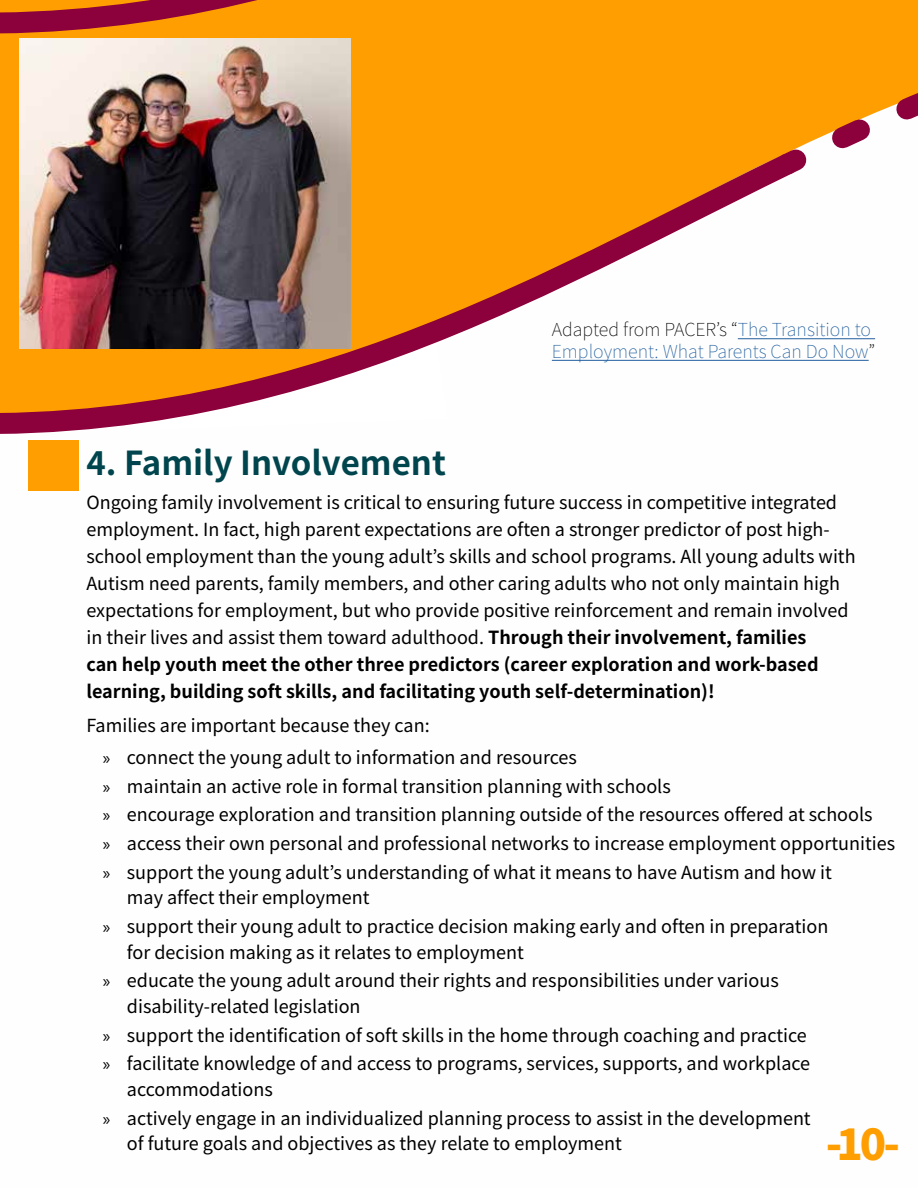
<style>
.page{position:relative;width:918px;height:1188px;background:#fff}
.page>*{position:absolute;margin:0;border:0;box-sizing:border-box;transform-origin:0 0}
.t1{font:900 43.5px "Noto Sans JP";color:#ff9e00}
.t2{font:700 33px "Noto Sans JP";color:#00454d}
.t3{font:18px/28.8px "Noto Sans JP";color:#000}
.t4{font:100 18px/21.6px "Noto Sans JP";color:#215e9e}
.s1{color:#000}
.s2{font-weight:700}
.s3{font-family:"Myriad Pro"}
</style>
<div class="page">
<svg style="left:0;top:84px;width:876px;height:277px;fill:#ff9e00"></svg>
<svg style="left:0;top:0;width:759px;height:84px;background:#f49007"></svg>
<svg style="left:759px;top:0;width:159px;height:192px"></svg>
<svg style="left:0;top:136px;width:815px;height:349px"></svg>
<img style="left:19px;top:39px;width:331px;height:309px">
<div style="left:29px;top:440px;width:50px;height:50px;background:#ff9e00"></div>
<p class="t4" style="left:552px;top:319px;width:325px"><span class="s1">Adapted from PACER’s “</span>The Transition to<br>Employment: What Parents Can Do Now<span class="s1">”</span></p>
<h2 class="t2" style="left:86px;top:444px;width:361px">4. Family Involvement</h2>
<p class="t3" style="left:86px;top:489px;width:771px;line-height:27px">Ongoing family involvement is critical to ensuring future success in competitive integrated employment. In fact, high parent expectations are often a stronger predictor of post high&shy;school employment than the young adult’s skills and school programs. All young adults with Autism need parents, family members, and other caring adults who not only maintain high expectations for employment, but who provide positive reinforcement and remain involved in their lives and assist them toward adulthood. <span class="s2">Through their involvement, families<br>can help youth meet the other three predictors (career exploration and work-based learning, building soft skills, and facilitating youth self-determination)!</span></p>
<p class="t3" style="left:103px;top:709px;width:476px;line-height:32.2px;text-indent:-17px">Families are important because they can:<br><span class="s3">»</span> connect the young adult to information and resources</p>
<p class="t3" style="left:103px;top:772px;width:794px"><span class="s3">»</span> maintain an active role in formal transition planning with schools<br><span class="s3">»</span> encourage exploration and transition planning outside of the resources offered at schools<br><span class="s3">»</span> access their own personal and professional networks to increase employment opportunities <span class="s3">»</span> support the young adult’s understanding of what it means to have Autism and how it</p>
<p class="t3" style="left:103px;top:884px;width:727px;text-indent:24px">may affect their employment<br><span class="s3">»</span> support their young adult to practice decision making early and often in preparation</p>
<p class="t3" style="left:103px;top:938px;width:677px;text-indent:24px">for decision making as it relates to employment<br><span class="s3">»</span> educate the young adult around their rights and responsibilities under various</p>
<p class="t3" style="left:103px;top:992px;width:709px;text-indent:24px">disability-related legislation<br><span class="s3">»</span> support the identification of soft skills in the home through coaching and practice <span class="s3">»</span> facilitate knowledge of and access to programs, services, supports, and workplace</p>
<p class="t3" style="left:103px;top:1075px;width:709px;text-indent:24px">accommodations<br><span class="s3">»</span> actively engage in an individualized planning process to assist in the development</p>
<p class="t3" style="left:127px;top:1129px;width:497px">of future goals and objectives as they relate to employment</p>
<h1 class="t1" style="left:826px;top:1120px;width:76px">-10-</h1>
</div>
